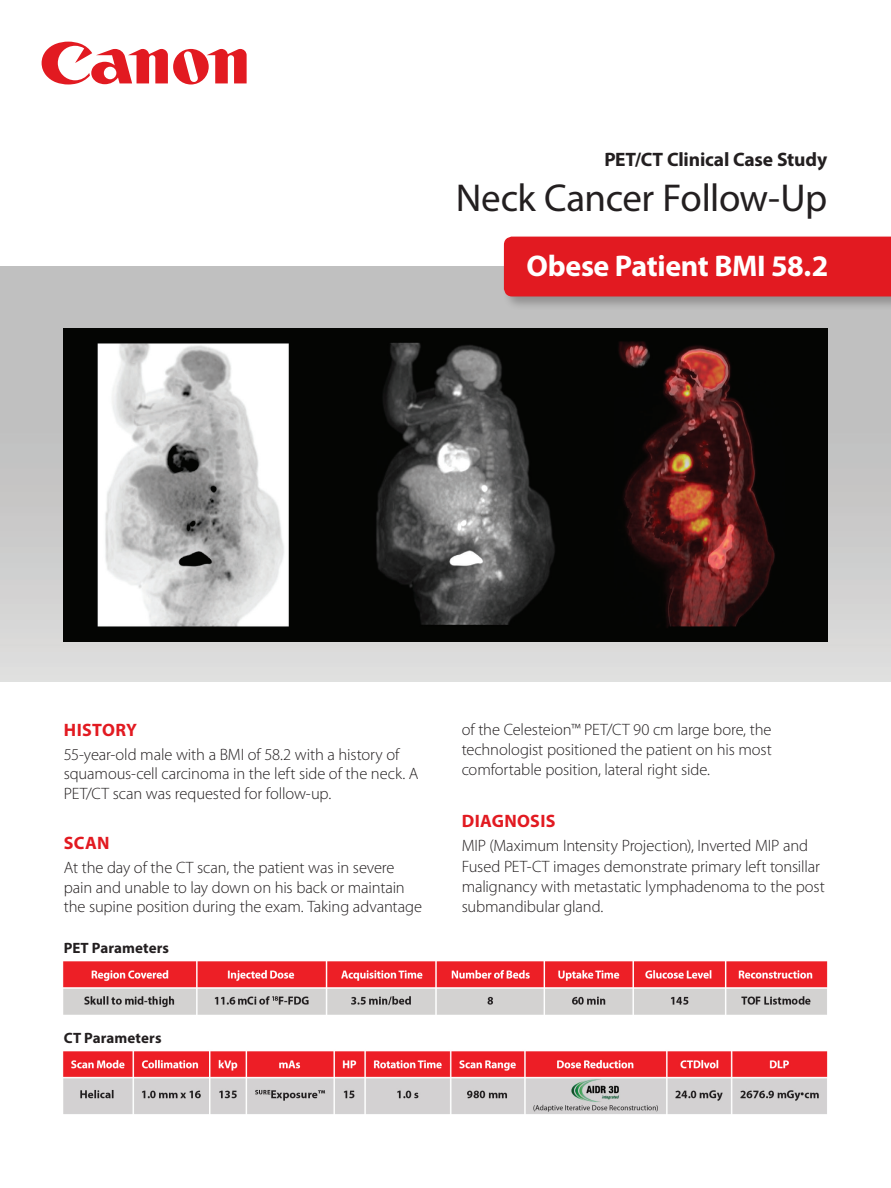
<style>
.page{position:relative;width:891px;height:1188px;background:#fff}
.page>*{position:absolute;margin:0;border:0;box-sizing:border-box;transform-origin:0 0}
.t1{font:39px "Myriad Pro";letter-spacing:-.015em;color:#231f20}
.t2{font:700 30px "Myriad Pro";letter-spacing:-.015em;color:#fff}
.t3{font:700 19.5px "Myriad Pro";letter-spacing:-.01em;color:#231f20}
.t4{font:700 18px "Myriad Pro";letter-spacing:.015em;color:#e21a21}
.t5{font:300 16.5px/20.2px "Myriad Pro";letter-spacing:-.01em;color:#231f20}
.t6{font:700 15px "Myriad Pro";letter-spacing:.005em;color:#231f20}
</style>
<div class="page">
<img style="left:0;top:267px;width:891px;height:414px">
<svg style="left:42px;top:42px;width:205px;height:43px"></svg>
<div style="left:502px;top:234px;width:389px;height:76px;background:#231f20;opacity:.3"></div>
<div style="left:504px;top:237px;width:387px;height:59px;background:#e21a21"></div>
<img style="left:63px;top:1051px;width:765px;height:63px">
<img style="left:63px;top:961px;width:765px;height:54px">
<img style="left:64px;top:329px;width:763px;height:312px">
<p class="t3" style="left:604px;top:147px;width:224px">PET/CT Clinical Case Study</p>
<h1 class="t1" style="left:456px;top:174px;width:373px">Neck Cancer Follow-Up</h1>
<h2 class="t2" style="left:527px;top:247px;width:303px">Obese Patient BMI 58.2</h2>
<p class="t4" style="left:64px;top:718px;width:74px">HISTORY</p>
<p class="t5" style="left:64px;top:745px;width:356px;line-height:19.5px">55-year-old male with a BMI of 58.2 with a history of squamous-cell carcinoma in the left side of the neck. A<br>PET/CT scan was requested for follow-up.</p>
<p class="t4" style="left:64px;top:831px;width:47px">SCAN</p>
<p class="t5" style="left:64px;top:858px;width:360px;line-height:19.5px">At the day of the CT scan, the patient was in severe pain and unable to lay down on his back or maintain the supine position during the exam. Taking advantage</p>
<p class="t6" style="left:64px;top:938px;width:107px">PET Parameters</p>
<p class="t6" style="left:64px;top:1028px;width:99px">CT Parameters</p>
<p class="t5" style="left:462px;top:720px;width:312px;text-align:justify">of the Celesteion™ PET/CT 90 cm large bore, the technologist positioned the patient on his most comfortable position, lateral right side.</p>
<p class="t4" style="left:462px;top:809px;width:95px">DIAGNOSIS</p>
<p class="t5" style="left:462px;top:836px;width:365px">MIP (Maximum Intensity Projection), Inverted MIP and Fused PET-CT images demonstrate primary left tonsillar malignancy with metastatic lymphadenoma to the post submandibular gland.</p>
</div>
